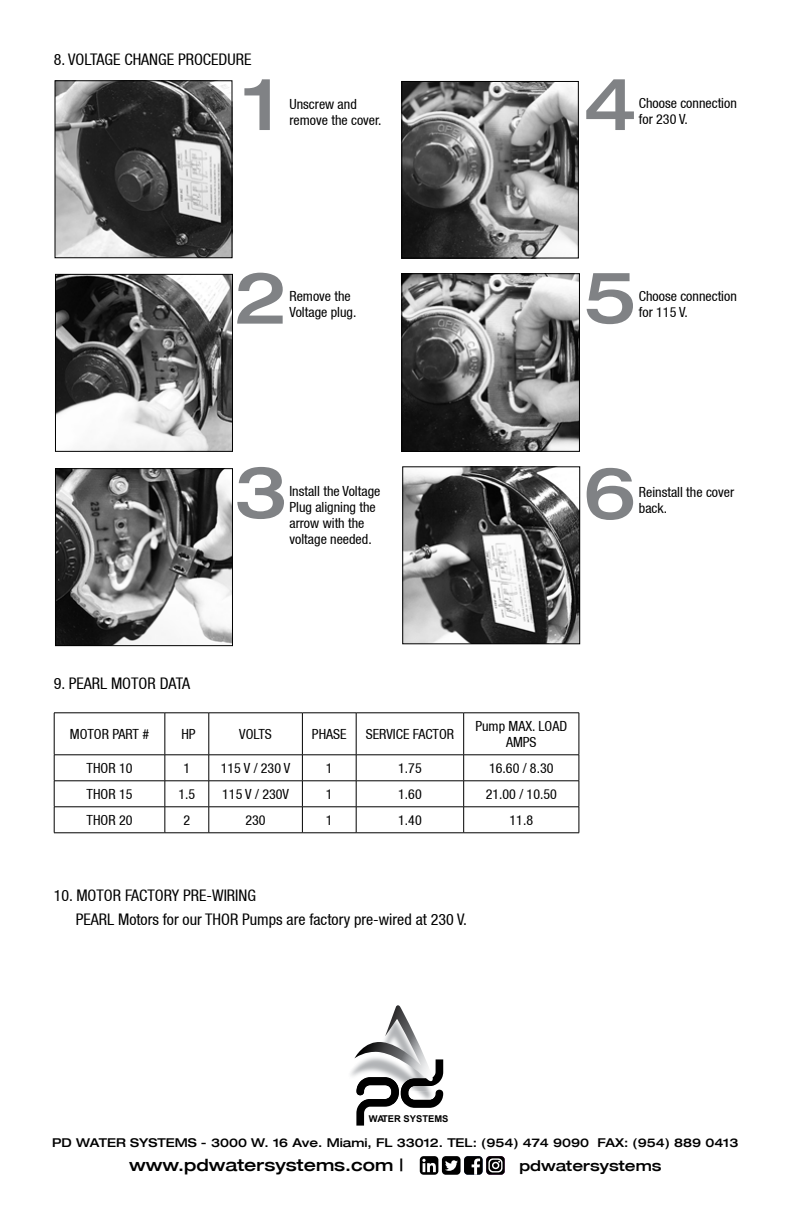
<style>
.page{position:relative;width:792px;height:1224px;background:#fff}
.page>*{position:absolute;margin:0;border:0;box-sizing:border-box;transform-origin:0 0}
.t1{font:500 expanded 72px "Helvetica 63";color:#808285}
.t2{font:500 expanded 17px "Helvetica 63";color:#000}
.t3{font:condensed 16px/24px "Helvetica 57";color:#000}
.t4{font:500 expanded 15px "Helvetica 63";color:#000}
.t5{font:condensed 14px/16px "Helvetica 57";color:#000}
.t6{font:500 expanded 12.2px "Helvetica 63";color:#000}
.t7{font:700 9.4px "Arial";color:#000}
</style>
<div class="page">
<img style="left:57px;top:470px;width:174px;height:174px">
<div style="left:55px;top:468px;width:178px;height:178px;border:1px solid #000"></div>
<img style="left:404px;top:83px;width:173px;height:173px">
<div style="left:402px;top:81px;width:177px;height:177px;border:1px solid #000"></div>
<img style="left:404px;top:275px;width:174px;height:175px">
<div style="left:402px;top:273px;width:178px;height:179px;border:1px solid #000"></div>
<img style="left:57px;top:83px;width:173px;height:173px">
<div style="left:55px;top:81px;width:177px;height:177px;border:1px solid #000"></div>
<img style="left:57px;top:276px;width:174px;height:174px">
<div style="left:55px;top:274px;width:178px;height:178px;border:1px solid #000"></div>
<img style="left:404px;top:469px;width:174px;height:173px">
<div style="left:402px;top:467px;width:178px;height:177px;border:1px solid #000"></div>
<hr style="left:54px;top:780px;width:111px;height:1px;background:#000">
<hr style="left:165px;top:780px;width:44px;height:1px;background:#000">
<hr style="left:209px;top:780px;width:93px;height:1px;background:#000">
<hr style="left:302px;top:780px;width:54px;height:1px;background:#000">
<hr style="left:356px;top:780px;width:108px;height:1px;background:#000">
<hr style="left:464px;top:780px;width:115px;height:1px;background:#000">
<hr style="left:54px;top:806px;width:111px;height:1px;background:#000">
<svg style="left:54px;top:755px;width:1px;height:77px"></svg>
<hr style="left:165px;top:806px;width:44px;height:1px;background:#000">
<svg style="left:165px;top:755px;width:1px;height:77px"></svg>
<hr style="left:209px;top:806px;width:93px;height:1px;background:#000">
<svg style="left:208px;top:755px;width:1px;height:77px"></svg>
<hr style="left:302px;top:806px;width:54px;height:1px;background:#000">
<svg style="left:302px;top:755px;width:1px;height:77px"></svg>
<hr style="left:356px;top:806px;width:108px;height:1px;background:#000">
<svg style="left:356px;top:755px;width:1px;height:77px"></svg>
<hr style="left:464px;top:806px;width:115px;height:1px;background:#000">
<svg style="left:463px;top:755px;width:1px;height:77px"></svg>
<svg style="left:579px;top:755px;width:1px;height:78px"></svg>
<hr style="left:54px;top:832px;width:111px;height:1px;background:#000">
<hr style="left:165px;top:832px;width:44px;height:1px;background:#000">
<hr style="left:209px;top:832px;width:93px;height:1px;background:#000">
<hr style="left:302px;top:832px;width:54px;height:1px;background:#000">
<hr style="left:356px;top:832px;width:108px;height:1px;background:#000">
<hr style="left:464px;top:832px;width:115px;height:1px;background:#000">
<hr style="left:54px;top:712px;width:111px;height:1px;background:#000">
<hr style="left:54px;top:713px;width:1px;height:42px;background:#000">
<hr style="left:165px;top:712px;width:44px;height:1px;background:#000">
<hr style="left:165px;top:713px;width:1px;height:42px;background:#000">
<hr style="left:209px;top:712px;width:93px;height:1px;background:#000">
<hr style="left:208px;top:713px;width:1px;height:42px;background:#000">
<hr style="left:302px;top:712px;width:54px;height:1px;background:#000">
<hr style="left:302px;top:713px;width:1px;height:42px;background:#000">
<hr style="left:356px;top:712px;width:108px;height:1px;background:#000">
<hr style="left:356px;top:713px;width:1px;height:42px;background:#000">
<hr style="left:464px;top:712px;width:115px;height:1px;background:#000">
<hr style="left:463px;top:713px;width:1px;height:42px;background:#000">
<hr style="left:579px;top:713px;width:1px;height:42px;background:#000">
<hr style="left:54px;top:754px;width:111px;height:1px;background:#000">
<hr style="left:165px;top:754px;width:44px;height:1px;background:#000">
<hr style="left:209px;top:754px;width:93px;height:1px;background:#000">
<hr style="left:302px;top:754px;width:54px;height:1px;background:#000">
<hr style="left:356px;top:754px;width:108px;height:1px;background:#000">
<hr style="left:464px;top:754px;width:115px;height:1px;background:#000">
<svg style="left:354px;top:1005px;width:89px;height:121px"></svg>
<div style="left:442px;top:1156px;width:19px;height:19px;background:#000;border-radius:4px"></div>
<svg style="left:445px;top:1160px;width:13px;height:11px"></svg>
<svg style="left:464px;top:1156px;width:41px;height:19px"></svg>
<div style="left:420px;top:1156px;width:18px;height:19px;background:#000;border-radius:4px"></div>
<svg style="left:422px;top:1159px;width:14px;height:13px"></svg>
<p class="t3" style="left:54px;top:48px;width:199px">8. VOLTAGE CHANGE PROCEDURE</p>
<h1 class="t1" style="left:243px;top:60px;width:37px">1</h1>
<h1 class="t1" style="left:583px;top:60px;width:55px">4</h1>
<p class="t5" style="left:639px;top:95px;width:99px">Choose connection</p>
<p class="t5" style="left:289px;top:96px;width:94px">Unscrew and remove the cover.</p>
<p class="t5" style="left:639px;top:111px;width:50px">for 230 V.</p>
<h1 class="t1" style="left:234px;top:253px;width:55px">2</h1>
<p class="t5" style="left:289px;top:288px;width:68px">Remove the<br>Voltage plug.</p>
<h1 class="t1" style="left:583px;top:253px;width:55px">5</h1>
<p class="t5" style="left:639px;top:288px;width:99px">Choose connection for 115 V.</p>
<h1 class="t1" style="left:234px;top:447px;width:55px">3</h1>
<p class="t5" style="left:289px;top:483px;width:93px">Install the Voltage<br>Plug aligning the arrow with the voltage needed.</p>
<h1 class="t1" style="left:583px;top:448px;width:55px">6</h1>
<p class="t5" style="left:639px;top:484px;width:97px">Reinstall the cover back.</p>
<p class="t3" style="left:54px;top:671px;width:138px">9. PEARL MOTOR DATA</p>
<p class="t5" style="left:70px;top:726px;width:81px">MOTOR PART #</p>
<p class="t5" style="left:181px;top:726px;width:16px">HP</p>
<p class="t5" style="left:239px;top:726px;width:34px">VOLTS</p>
<p class="t5" style="left:312px;top:726px;width:36px">PHASE</p>
<p class="t5" style="left:366px;top:726px;width:90px">SERVICE FACTOR</p>
<p class="t5" style="left:475px;top:718px;width:93px;text-align:center">Pump MAX. LOAD<br>AMPS</p>
<p class="t5" style="left:87px;top:760px;width:47px">THOR 10</p>
<p class="t5" style="left:183px;top:760px;width:8px">1</p>
<p class="t5" style="left:221px;top:760px;width:71px">115 V / 230 V</p>
<p class="t5" style="left:326px;top:760px;width:8px">1</p>
<p class="t5" style="left:398px;top:760px;width:25px">1.75</p>
<p class="t5" style="left:489px;top:760px;width:66px">16.60 / 8.30</p>
<p class="t5" style="left:87px;top:786px;width:47px">THOR 15</p>
<p class="t5" style="left:178px;top:786px;width:18px">1.5</p>
<p class="t5" style="left:222px;top:786px;width:68px">115 V / 230V</p>
<p class="t5" style="left:326px;top:786px;width:8px">1</p>
<p class="t5" style="left:398px;top:786px;width:25px">1.60</p>
<p class="t5" style="left:486px;top:786px;width:73px">21.00 / 10.50</p>
<p class="t5" style="left:87px;top:812px;width:47px">THOR 20</p>
<p class="t5" style="left:183px;top:812px;width:8px">2</p>
<p class="t5" style="left:246px;top:812px;width:22px">230</p>
<p class="t5" style="left:326px;top:812px;width:8px">1</p>
<p class="t5" style="left:398px;top:812px;width:25px">1.40</p>
<p class="t5" style="left:510px;top:812px;width:25px">11.8</p>
<p class="t3" style="left:76px;top:883px;width:393px;text-indent:-22px">10. MOTOR FACTORY PRE-WIRING<br>PEARL Motors for our THOR Pumps are factory pre-wired at 230 V.</p>
<p class="t7" style="left:369px;top:1112px;width:81px">WATER SYSTEMS</p>
<p class="t6" style="left:52px;top:1135px;width:688px">PD WATER SYSTEMS - 3000 W. 16 Ave. Miami, FL 33012. TEL: (954) 474 9090 FAX: (954) 889 0413</p>
<p class="t2" style="left:129px;top:1154px;width:276px">www.pdwatersystems.com |</p>
<p class="t4" style="left:519px;top:1156px;width:144px">pdwatersystems</p>
</div>
